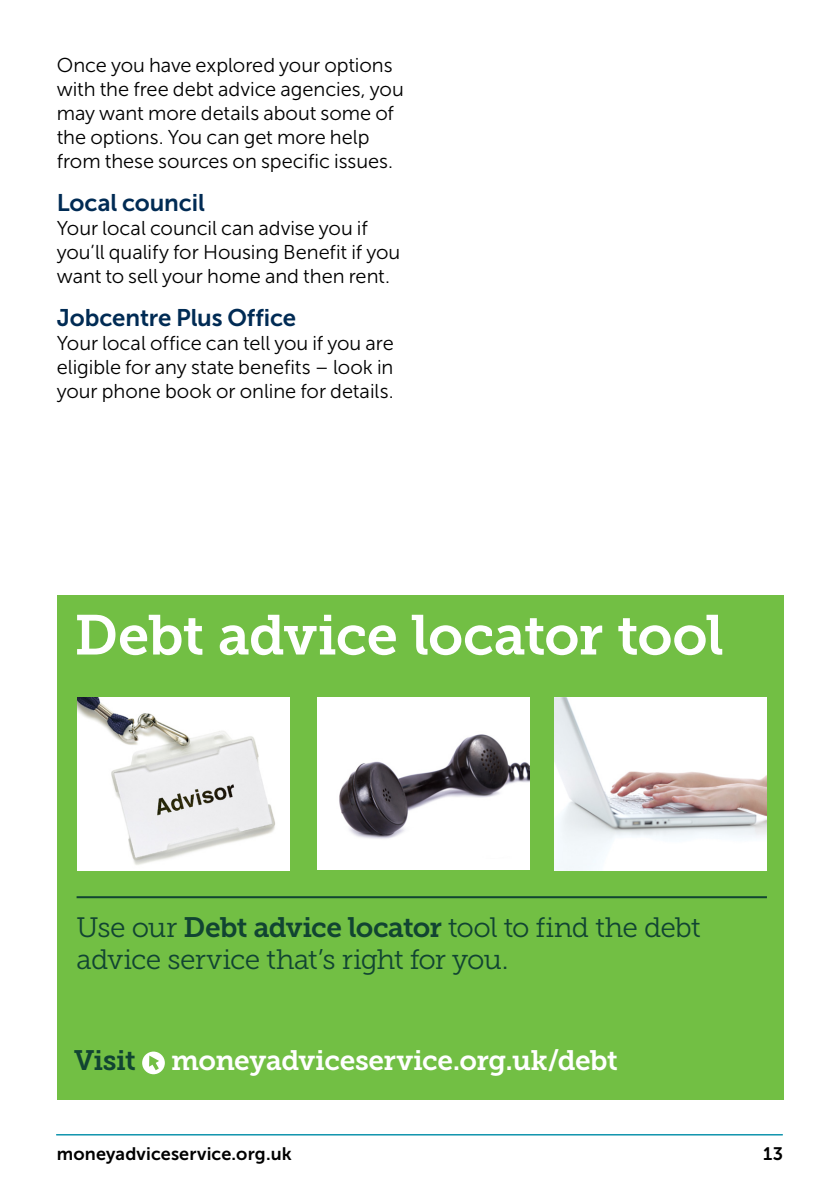
<style>
.page{position:relative;width:840px;height:1191px;background:#fff}
.page>*{position:absolute;margin:0;border:0;box-sizing:border-box;transform-origin:0 0}
.t1{font:56px "Museo Slab 700";letter-spacing:-.015em;color:#fff}
.t2{font:28px/32px "Museo Slab 300";letter-spacing:-.03em;color:#114432}
.t3{font:28px "Museo Slab 700";letter-spacing:-.015em;color:#fff}
.t4{font:28px "Museo Slab 700";letter-spacing:-.025em;color:#114432}
.t5{font:24px "Museo Sans 700";letter-spacing:-.005em;color:#002b54}
.t6{font:20px/24px "Museo Sans 300";color:#000}
.t7{font:18px "Museo Sans 700";letter-spacing:.01em;color:#000}
.s1{font-family:"Museo Slab 700"}
</style>
<div class="page">
<hr style="left:56px;top:1134px;width:726px;height:1px;background:#008da8">
<div style="left:57px;top:595px;width:726px;height:505px;background:#72bf44"></div>
<hr style="left:77px;top:896px;width:689px;height:2px;background:#114432">
<div style="left:142px;top:1051px;width:23px;height:23px;background:#fff;border-radius:50%"></div>
<svg style="left:149px;top:1055px;width:10px;height:15px"></svg>
<div style="left:317px;top:697px;width:212px;height:173px;background:#fff"></div>
<img style="left:339px;top:734px;width:190px;height:105px">
<img style="left:554px;top:697px;width:212px;height:173px">
<img style="left:77px;top:697px;width:212px;height:173px">
<p class="t6" style="left:57px;top:53px;width:348px">Once you have explored your options with the free debt advice agencies, you may want more details about some of the options. You can get more help from these sources on specific issues.</p>
<p class="t5" style="left:57px;top:189px;width:149px">Local council</p>
<p class="t6" style="left:57px;top:216px;width:345px">Your local council can advise you if you’ll qualify for Housing Benefit if you want to sell your home and then rent.</p>
<p class="t5" style="left:57px;top:304px;width:241px">Jobcentre Plus Office</p>
<p class="t6" style="left:57px;top:331px;width:338px;text-align:justify">Your local office can tell you if you are eligible for any state benefits – look in your phone book or online for details.</p>
<h1 class="t1" style="left:74px;top:603px;width:650px">Debt advice locator tool</h1>
<h2 class="t2" style="left:76px;top:911px;width:625px">Use our <span class="s1">Debt advice locator</span> tool to find the debt advice service that’s right for you.</h2>
<h2 class="t4" style="left:74px;top:1044px;width:63px">Visit</h2>
<h2 class="t3" style="left:171px;top:1044px;width:448px">moneyadviceservice.org.uk/debt</h2>
<p class="t7" style="left:57px;top:1143px;width:236px">moneyadviceservice.org.uk</p>
<p class="t7" style="left:762px;top:1143px;width:21px">13</p>
</div>
